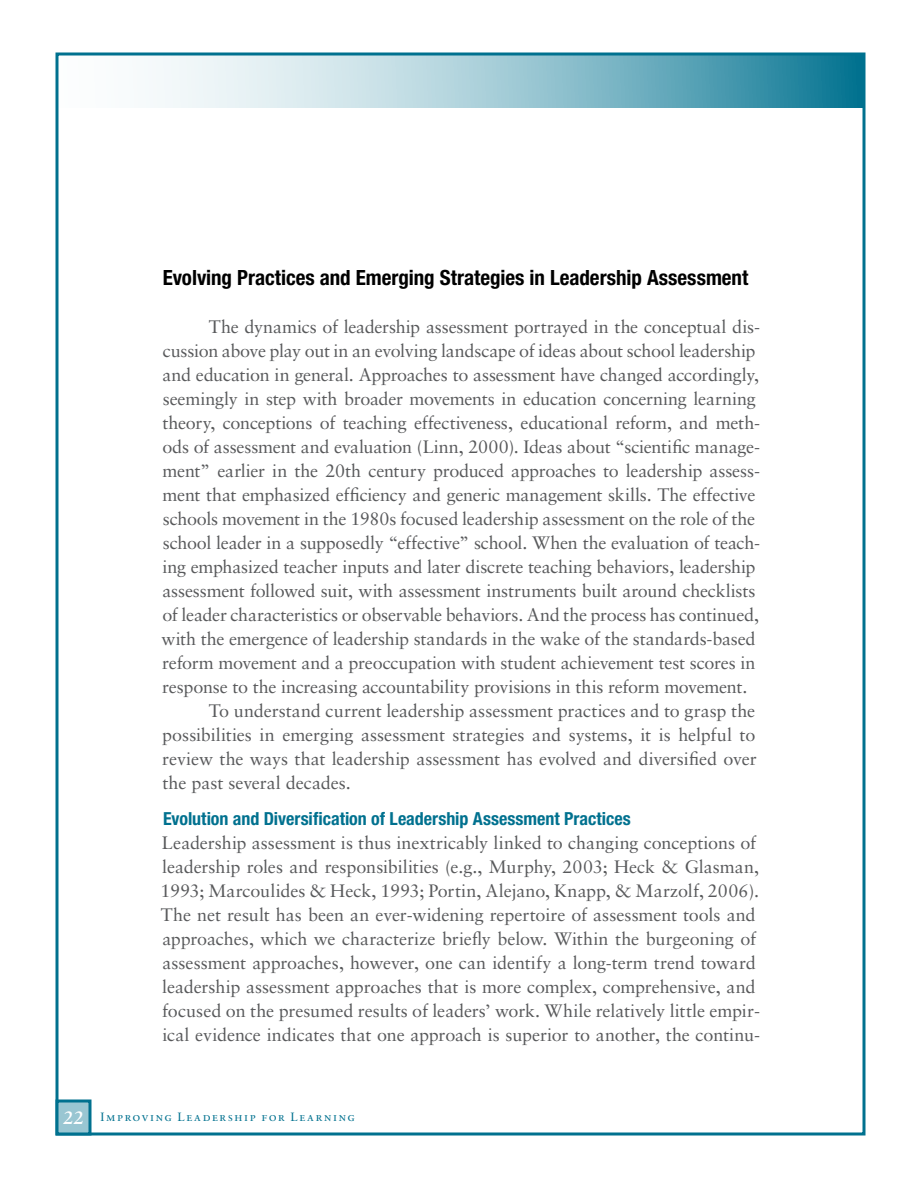
<style>
.page{position:relative;width:918px;height:1188px;background:#fff}
.page>*{position:absolute;margin:0;border:0;box-sizing:border-box;transform-origin:0 0}
.t1{font:700 condensed 21px "Helvetica Neue";color:#000}
.t2{font:18px/24px "Sabon";letter-spacing:-.01em;color:#58595b}
.t3{font:700 condensed 18px "Helvetica Neue";color:#00718f}
.t4{font:italic 700 18px "Sabon";color:#fff}
.t5{font:12px "Sabon Roman SC";letter-spacing:.135em;color:#00718f}
</style>
<div class="page">
<svg style="left:55px;top:54px;width:807px;height:54px"></svg>
<div style="left:57px;top:1101px;width:33px;height:33px;background:#99c6d2"></div>
<div style="left:56px;top:1100px;width:36px;height:36px;border:3px solid #00718f"></div>
<p class="t1" style="left:163px;top:265px;width:587px">Evolving Practices and Emerging Strategies in Leadership Assessment</p>
<p class="t2" style="left:209px;top:314px;width:553px">The dynamics of leadership assessment portrayed in the conceptual dis-</p>
<p class="t2" style="left:163px;top:338px;width:594px">cussion above play out in an evolving landscape of ideas about school leadership</p>
<p class="t2" style="left:162px;top:362px;width:598px">and education in general. Approaches to assessment have changed accordingly,</p>
<p class="t2" style="left:163px;top:386px;width:595px">seemingly in step with broader movements in education concerning learning</p>
<p class="t2" style="left:162px;top:410px;width:599px">theory, conceptions of teaching effectiveness, educational reform, and meth-</p>
<p class="t2" style="left:162px;top:434px;width:599px">ods of assessment and evaluation (Linn, 2000). Ideas about “scientific manage-</p>
<p class="t2" style="left:163px;top:458px;width:599px">ment” earlier in the 20th century produced approaches to leadership assess-</p>
<p class="t2" style="left:163px;top:482px;width:594px">ment that emphasized efficiency and generic management skills. The effective</p>
<p class="t2" style="left:163px;top:506px;width:594px">schools movement in the 1980s focused leadership assessment on the role of the</p>
<p class="t2" style="left:163px;top:530px;width:599px">school leader in a supposedly “effective” school. When the evaluation of teach-</p>
<p class="t2" style="left:162px;top:554px;width:595px">ing emphasized teacher inputs and later discrete teaching behaviors, leadership</p>
<p class="t2" style="left:162px;top:578px;width:594px">assessment followed suit, with assessment instruments built around checklists</p>
<p class="t2" style="left:162px;top:602px;width:598px">of leader characteristics or observable behaviors. And the process has continued,</p>
<p class="t2" style="left:162px;top:626px;width:595px">with the emergence of leadership standards in the wake of the standards-based</p>
<p class="t2" style="left:162px;top:650px;width:595px">reform movement and a preoccupation with student achievement test scores in</p>
<p class="t2" style="left:162px;top:674px;width:587px">response to the increasing accountability provisions in this reform movement.</p>
<p class="t2" style="left:209px;top:698px;width:548px">To understand current leadership assessment practices and to grasp the</p>
<p class="t2" style="left:162px;top:722px;width:595px">possibilities in emerging assessment strategies and systems, it is helpful to</p>
<p class="t2" style="left:162px;top:746px;width:596px">review the ways that leadership assessment has evolved and diversified over</p>
<p class="t2" style="left:162px;top:770px;width:190px">the past several decades.</p>
<p class="t3" style="left:163px;top:807px;width:469px">Evolution and Diversification of Leadership Assessment Practices</p>
<p class="t2" style="left:160px;top:830px;width:601px">Leadership assessment is thus inextricably linked to changing conceptions of leadership roles and responsibilities (e.g., Murphy, 2003; Heck &amp; Glasman, 1993; Marcoulides &amp; Heck, 1993; Portin, Alejano, Knapp, &amp; Marzolf, 2006).<br>The net result has been an ever-widening repertoire of assessment tools and approaches, which we characterize briefly below. Within the burgeoning of assessment approaches, however, one can identify a long-term trend toward leadership assessment approaches that is more complex, comprehensive, and focused on the presumed results of leaders’ work. While relatively little empir&shy;ical evidence indicates that one approach is superior to another, the continu-</p>
<p class="t4" style="left:63px;top:1107px;width:11px">22</p>
<p class="t5" style="left:100px;top:1109px;width:256px">Improving Leadership for Learning</p>
</div>
